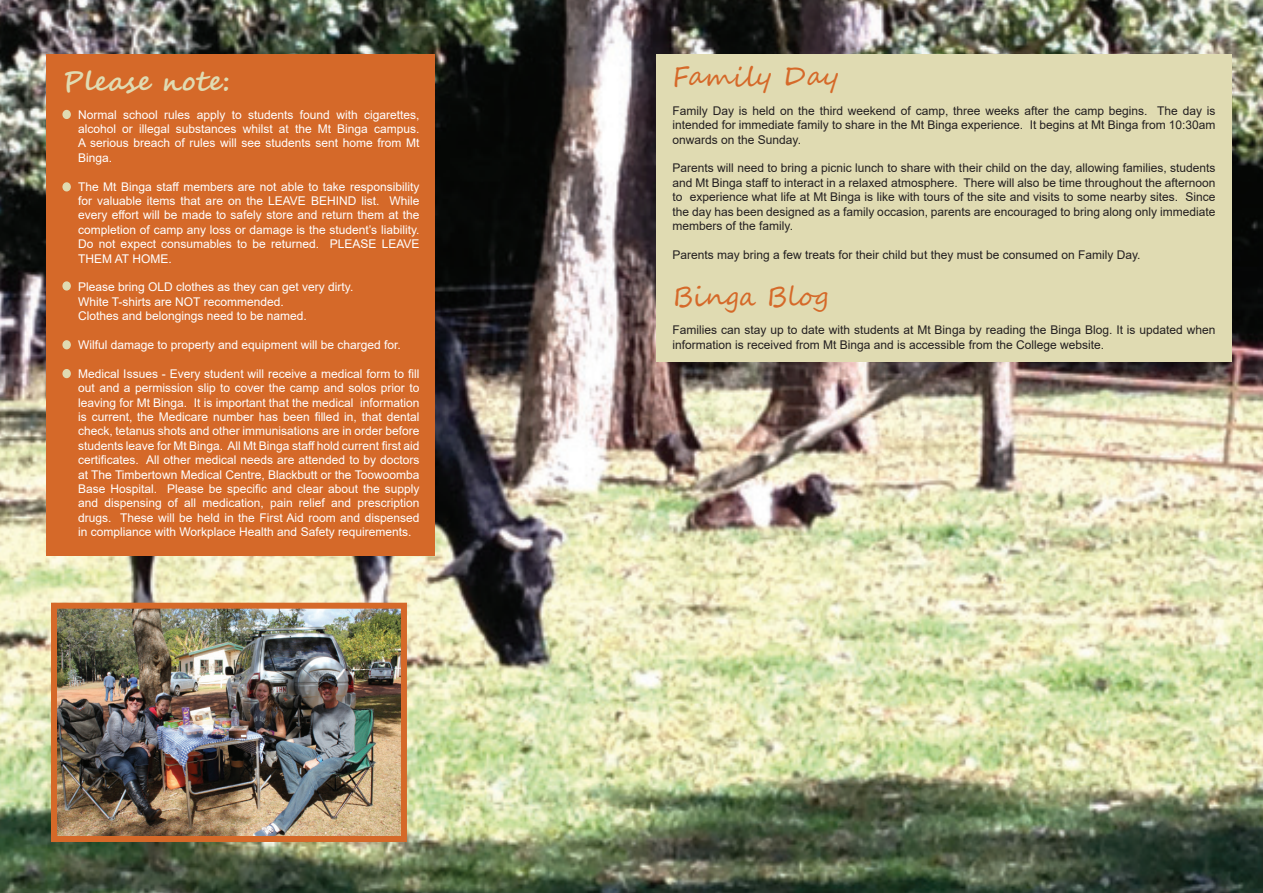
<style>
.page{position:relative;width:1263px;height:893px;background:#fff}
.page>*{position:absolute;margin:0;border:0;box-sizing:border-box;transform-origin:0 0}
.t1{font:27px "Segoe Script";color:#d56929}
.t2{font:700 27px "Segoe Script";letter-spacing:-.005em;color:#e0dbb2}
.t3{font:12px/14.4px "Arial";color:#fff;text-align:justify}
.t4{font:12px/14.4px "Arial";color:#231f20;text-align:justify}
</style>
<div class="page">
<img style="left:0;top:0;width:1263px;height:893px">
<div style="left:47px;top:54px;width:388px;height:502px;background:#d56929"></div>
<img style="left:58px;top:610px;width:342px;height:225px">
<div style="left:51px;top:603px;width:356px;height:239px;border:6px solid #d56929"></div>
<div style="left:656px;top:54px;width:576px;height:307px;background:#e0dbb2"></div>
<div style="left:63px;top:111px;width:7px;height:7px;background:#e0dbb2;border-radius:50%"></div>
<div style="left:62px;top:110px;width:9px;height:9px;border:2px solid #e0dbb2;border-radius:50%"></div>
<div style="left:63px;top:183px;width:7px;height:8px;background:#e0dbb2;border-radius:50%"></div>
<div style="left:62px;top:182px;width:9px;height:9px;border:2px solid #e0dbb2;border-radius:50%"></div>
<div style="left:63px;top:282px;width:7px;height:8px;background:#e0dbb2;border-radius:50%"></div>
<div style="left:62px;top:281px;width:9px;height:10px;border:2px solid #e0dbb2;border-radius:50%"></div>
<div style="left:63px;top:341px;width:7px;height:8px;background:#e0dbb2;border-radius:50%"></div>
<div style="left:62px;top:340px;width:9px;height:9px;border:2px solid #e0dbb2;border-radius:50%"></div>
<div style="left:63px;top:370px;width:7px;height:7px;background:#e0dbb2;border-radius:50%"></div>
<div style="left:62px;top:369px;width:9px;height:9px;border:2px solid #e0dbb2;border-radius:50%"></div>
<p class="t2" style="left:62px;top:60px;width:169px">Please note:</p>
<p class="t1" style="left:672px;top:55px;width:168px">Family Day</p>
<p class="t4" style="left:672px;top:103px;width:544px">Family Day is held on the third weekend of camp, three weeks after the camp begins. The day is intended for immediate family to share in the Mt Binga experience. It begins at Mt Binga from 10:30am onwards on the Sunday.</p>
<p class="t4" style="left:672px;top:161px;width:544px">Parents will need to bring a picnic lunch to share with their child on the day, allowing families, students and Mt Binga staff to interact in a relaxed atmosphere. There will also be time throughout the afternoon to experience what life at Mt Binga is like with tours of the site and visits to some nearby sites. Since the day has been designed as a family occasion, parents are encouraged to bring along only immediate members of the family.</p>
<p class="t4" style="left:672px;top:247px;width:469px">Parents may bring a few treats for their child but they must be consumed on Family Day.</p>
<p class="t1" style="left:672px;top:274px;width:157px">Binga Blog</p>
<p class="t4" style="left:672px;top:323px;width:544px">Families can stay up to date with students at Mt Binga by reading the Binga Blog. It is updated when information is received from Mt Binga and is accessible from the College website.</p>
<p class="t3" style="left:78px;top:107px;width:343px">Normal school rules apply to students found with cigarettes, alcohol or illegal substances whilst at the Mt Binga campus.<br>A serious breach of rules will see students sent home from Mt Binga.</p>
<p class="t3" style="left:78px;top:179px;width:343px">The Mt Binga staff members are not able to take responsibility for valuable items that are on the LEAVE BEHIND list. While every effort will be made to safely store and return them at the completion of camp any loss or damage is the student’s liability.<br>Do not expect consumables to be returned. PLEASE LEAVE THEM AT HOME.</p>
<p class="t3" style="left:78px;top:280px;width:277px">Please bring OLD clothes as they can get very dirty.</p>
<p class="t3" style="left:78px;top:294px;width:207px">White T-shirts are NOT recommended.</p>
<p class="t3" style="left:78px;top:309px;width:230px">Clothes and belongings need to be named.</p>
<p class="t3" style="left:78px;top:337px;width:324px">Wilful damage to property and equipment will be charged for.</p>
<p class="t3" style="left:78px;top:366px;width:343px">Medical Issues - Every student will receive a medical form to fill out and a permission slip to cover the camp and solos prior to leaving for Mt Binga. It is important that the medical information is current, the Medicare number has been filled in, that dental check, tetanus shots and other immunisations are in order before students leave for Mt Binga. All Mt Binga staff hold current first aid certificates. All other medical needs are attended to by doctors at The Timbertown Medical Centre, Blackbutt or the Toowoomba Base Hospital. Please be specific and clear about the supply and dispensing of all medication, pain relief and prescription drugs. These will be held in the First Aid room and dispensed in compliance with Workplace Health and Safety requirements.</p>
</div>
